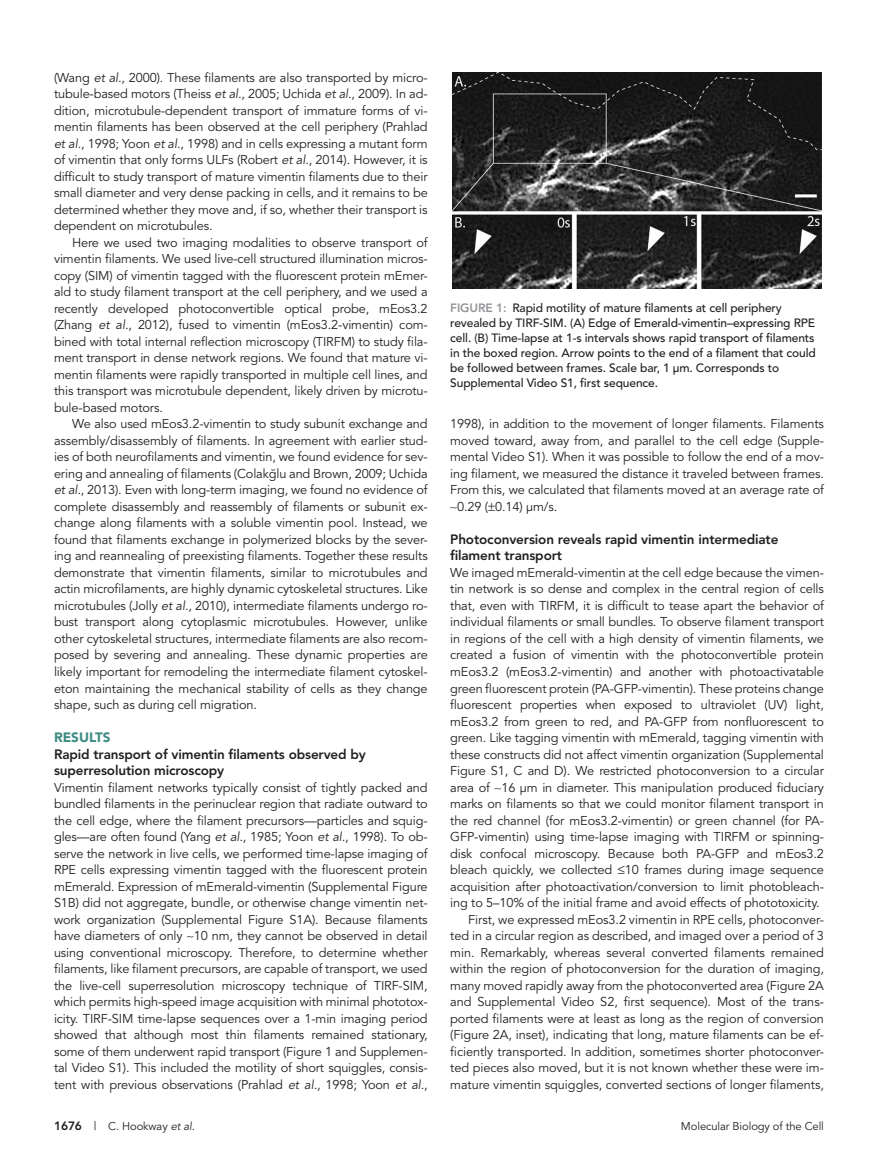
<style>
.page{position:relative;width:878px;height:1175px;background:#fff}
.page>*{position:absolute;margin:0;border:0;box-sizing:border-box;transform-origin:0 0}
.H2afterH1{font:800 13.5px/16.5px "Avenir";letter-spacing:-.01em;color:#231f20}
.t1{font:900 13.5px "Avenir";color:#3e8c83}
.Para{font:12.75px/16.5px "Avenir";letter-spacing:-.01em;color:#231f20;text-align:justify}
.ParaFL{font:12.75px/16.5px "Avenir";letter-spacing:-.01em;color:#231f20;text-align:justify}
.FigCaption{font:500 12px/15px "Avenir";letter-spacing:-.01em;color:#231f20}
.ParaFL-2{font:11.25px "Avenir";letter-spacing:-.01em;color:#231f20}
.s1{font-style:italic}
.s2{font-weight:800;color:#939598}
.s3{font-weight:800;font-size:12px}
.s4{font-size:12px}
</style>
<div class="page">
<img style="left:452px;top:72px;width:369px;height:216px">
<p class="Para" style="left:54px;top:69px;width:375px">(Wang <span class="s1">et al.</span>, 2000). These filaments are also transported by micro&shy;tubule-based motors (Theiss <span class="s1">et al.</span>, 2005; Uchida <span class="s1">et al.</span>, 2009). In ad&shy;dition, microtubule-dependent transport of immature forms of vi&shy;mentin filaments has been observed at the cell periphery (Prahlad <span class="s1">et al.</span>, 1998; Yoon <span class="s1">et al.</span>, 1998) and in cells expressing a mutant form of vimentin that only forms ULFs (Robert <span class="s1">et al.</span>, 2014). However, it is difficult to study transport of mature vimentin filaments due to their small diameter and very dense packing in cells, and it remains to be determined whether they move and, if so, whether their transport is dependent on microtubules.</p>
<p class="Para" style="left:54px;top:234px;width:375px;text-indent:18px">Here we used two imaging modalities to observe transport of vimentin filaments. We used live-cell structured illumination micros&shy;copy (SIM) of vimentin tagged with the fluorescent protein mEmer&shy;ald to study filament transport at the cell periphery, and we used a recently developed photoconvertible optical probe, mEos3.2 (Zhang <span class="s1">et al.</span>, 2012), fused to vimentin (mEos3.2-vimentin) com&shy;bined with total internal reflection microscopy (TIRFM) to study fila&shy;ment transport in dense network regions. We found that mature vi&shy;mentin filaments were rapidly transported in multiple cell lines, and this transport was microtubule dependent, likely driven by microtu&shy;bule-based motors.</p>
<p class="Para" style="left:54px;top:416px;width:375px;text-indent:18px">We also used mEos3.2-vimentin to study subunit exchange and assembly/disassembly of filaments. In agreement with earlier stud&shy;ies of both neurofilaments and vimentin, we found evidence for sev&shy;ering and annealing of filaments (Colakg˘lu and Brown, 2009; Uchida <span class="s1">et al.</span>, 2013). Even with long-term imaging, we found no evidence of complete disassembly and reassembly of filaments or subunit ex&shy;change along filaments with a soluble vimentin pool. Instead, we found that filaments exchange in polymerized blocks by the sever&shy;ing and reannealing of preexisting filaments. Together these results demonstrate that vimentin filaments, similar to microtubules and actin microfilaments, are highly dynamic cytoskeletal structures. Like microtubules (Jolly <span class="s1">et al.</span>, 2010), intermediate filaments undergo ro&shy;bust transport along cytoplasmic microtubules. However, unlike other cytoskeletal structures, intermediate filaments are also recom&shy;posed by severing and annealing. These dynamic properties are likely important for remodeling the intermediate filament cytoskel&shy;eton maintaining the mechanical stability of cells as they change shape, such as during cell migration.</p>
<h1 class="t1" style="left:54px;top:729px;width:58px">RESULTS</h1>
<p class="H2afterH1" style="left:54px;top:745px;width:313px">Rapid transport of vimentin filaments observed by superresolution microscopy</p>
<p class="ParaFL" style="left:54px;top:779px;width:375px">Vimentin filament networks typically consist of tightly packed and bundled filaments in the perinuclear region that radiate outward to the cell edge, where the filament precursors—particles and squig&shy;gles—are often found (Yang <span class="s1">et al.</span>, 1985; Yoon <span class="s1">et al.</span>, 1998). To ob&shy;serve the network in live cells, we performed time-lapse imaging of RPE cells expressing vimentin tagged with the fluorescent protein mEmerald. Expression of mEmerald-vimentin (Supplemental Figure S1B) did not aggregate, bundle, or otherwise change vimentin net&shy;work organization (Supplemental Figure S1A). Because filaments have diameters of only ∼10 nm, they cannot be observed in detail using conventional microscopy. Therefore, to determine whether filaments, like filament precursors, are capable of transport, we used the live-cell superresolution microscopy technique of TIRF-SIM, which permits high-speed image acquisition with minimal phototox&shy;icity. TIRF-SIM time-lapse sequences over a 1-min imaging period showed that although most thin filaments remained stationary, some of them underwent rapid transport (Figure 1 and Supplemen&shy;tal Video S1). This included the motility of short squiggles, consis&shy;tent with previous observations (Prahlad <span class="s1">et al.</span>, 1998; Yoon <span class="s1">et al.</span>,</p>
<p class="FigCaption" style="left:450px;top:301px;width:367px"><span class="s2">FIGURE 1:</span> Rapid motility of mature filaments at cell periphery revealed by TIRF-SIM. (A) Edge of Emerald-vimentin–expressing RPE cell. (B) Time-lapse at 1-s intervals shows rapid transport of filaments in the boxed region. Arrow points to the end of a filament that could be followed between frames. Scale bar, 1 μm. Corresponds to Supplemental Video S1, first sequence.</p>
<p class="ParaFL" style="left:450px;top:416px;width:375px">1998), in addition to the movement of longer filaments. Filaments moved toward, away from, and parallel to the cell edge (Supple&shy;mental Video S1). When it was possible to follow the end of a mov&shy;ing filament, we measured the distance it traveled between frames.<br>From this, we calculated that filaments moved at an average rate of ∼0.29 ( 0.14) μm/s.</p>
<h2 class="H2afterH1" style="left:450px;top:531px;width:330px">Photoconversion reveals rapid vimentin intermediate filament transport</h2>
<p class="ParaFL" style="left:450px;top:564px;width:375px">We imaged mEmerald-vimentin at the cell edge because the vimen&shy;tin network is so dense and complex in the central region of cells that, even with TIRFM, it is difficult to tease apart the behavior of individual filaments or small bundles. To observe filament transport in regions of the cell with a high density of vimentin filaments, we created a fusion of vimentin with the photoconvertible protein mEos3.2 (mEos3.2-vimentin) and another with photoactivatable green fluorescent protein (PA-GFP-vimentin). These proteins change fluorescent properties when exposed to ultraviolet (UV) light, mEos3.2 from green to red, and PA-GFP from nonfluorescent to green. Like tagging vimentin with mEmerald, tagging vimentin with these constructs did not affect vimentin organization (Supplemental Figure S1, C and D). We restricted photoconversion to a circular area of ∼16 μm in diameter. This manipulation produced fiduciary marks on filaments so that we could monitor filament transport in the red channel (for mEos3.2-vimentin) or green channel (for PA-GFP-vimentin) using time-lapse imaging with TIRFM or spinning&shy;disk confocal microscopy. Because both PA-GFP and mEos3.2 bleach quickly, we collected ≤10 frames during image sequence acquisition after photoactivation/conversion to limit photobleach&shy;ing to 5–10% of the initial frame and avoid effects of phototoxicity.</p>
<p class="Para" style="left:450px;top:911px;width:375px;text-indent:18px">First, we expressed mEos3.2 vimentin in RPE cells, photoconver&shy;ted in a circular region as described, and imaged over a period of 3 min. Remarkably, whereas several converted filaments remained within the region of photoconversion for the duration of imaging, many moved rapidly away from the photoconverted area (Figure 2A and Supplemental Video S2, first sequence). Most of the trans&shy;ported filaments were at least as long as the region of conversion (Figure 2A, inset), indicating that long, mature filaments can be ef&shy;ficiently transported. In addition, sometimes shorter photoconver&shy;ted pieces also moved, but it is not known whether these were im&shy;mature vimentin squiggles, converted sections of longer filaments,</p>
<p class="ParaFL-2" style="left:54px;top:1119px;width:142px"><span class="s3">1676</span> <span class="s4">|</span> C. Hookway <span class="s1">et al</span>.</p>
<p class="ParaFL-2" style="left:681px;top:1119px;width:144px">Molecular Biology of the Cell</p>
</div>
